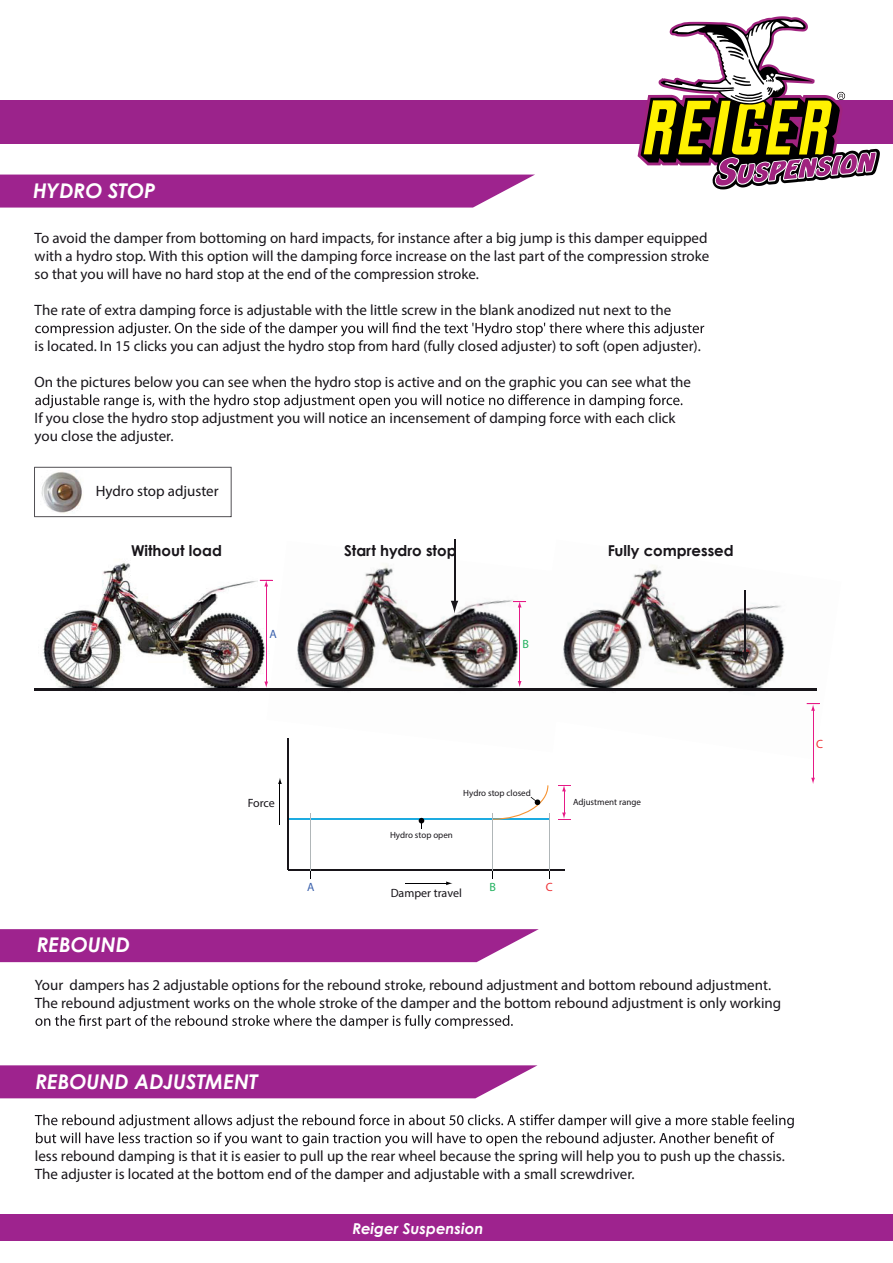
<style>
.page{position:relative;width:893px;height:1263px;background:#fff}
.page>*{position:absolute;margin:0;border:0;box-sizing:border-box;transform-origin:0 0}
.t1{font:italic 700 20.25px "Century Gothic";color:#fff}
.t2{font:15px/18px "Myriad Pro";color:#18151a}
.t3{font:700 15px "Century Gothic";color:#18151a}
.t4{font:italic 700 15px "Century Gothic";color:#fff}
.t5{font:12px "Myriad Pro";color:#18151a}
.t6{font:700 12px "Myriad Pro";color:#ee3035}
.t7{font:700 12px "Myriad Pro";color:#3a60ac}
.t8{font:700 12px "Myriad Pro";color:#21b15e}
.t9{font:9px "Myriad Pro";color:#18151a}
</style>
<div class="page">
<img style="left:34px;top:563px;width:233px;height:129px">
<img style="left:267px;top:541px;width:255px;height:211px">
<img style="left:563px;top:565px;width:257px;height:140px">
<hr style="left:35px;top:688px;width:782px;height:3px;background:#18151a">
<hr style="left:745px;top:590px;width:1px;height:64px;background:#18151a">
<svg style="left:742px;top:652px;width:7px;height:12px"></svg>
<hr style="left:454px;top:539px;width:1px;height:64px;background:#18151a">
<svg style="left:451px;top:601px;width:7px;height:12px"></svg>
<hr style="left:266px;top:585px;width:1px;height:98px;background:#e61a86">
<svg style="left:264px;top:682px;width:4px;height:6px"></svg>
<svg style="left:260px;top:580px;width:13px;height:6px"></svg>
<hr style="left:519px;top:606px;width:1px;height:76px;background:#e61a86">
<svg style="left:518px;top:681px;width:3px;height:6px"></svg>
<svg style="left:513px;top:601px;width:13px;height:6px"></svg>
<hr style="left:813px;top:709px;width:1px;height:70px;background:#e61a86">
<svg style="left:811px;top:778px;width:4px;height:6px"></svg>
<svg style="left:807px;top:703px;width:12px;height:8px"></svg>
<svg style="left:34px;top:467px;width:197px;height:50px"></svg>
<svg style="left:35px;top:322px;width:669px;height:14px"></svg>
<svg style="left:35px;top:394px;width:647px;height:14px"></svg>
<img style="left:41px;top:471px;width:42px;height:42px">
<hr style="left:288px;top:738px;width:1px;height:132px;background:#18151a">
<hr style="left:288px;top:869px;width:276px;height:1px;background:#18151a">
<hr style="left:405px;top:883px;width:42px;height:1px;background:#000002">
<svg style="left:446px;top:881px;width:7px;height:4px"></svg>
<hr style="left:280px;top:783px;width:1px;height:42px;background:#000002">
<svg style="left:278px;top:778px;width:4px;height:6px"></svg>
<hr style="left:289px;top:818px;width:260px;height:2px;background:#1dabe1">
<svg style="left:419px;top:818px;width:5px;height:11px"></svg>
<svg style="left:494px;top:785px;width:54px;height:35px"></svg>
<svg style="left:558px;top:785px;width:12px;height:35px"></svg>
<hr style="left:311px;top:813px;width:1px;height:57px;background:#b0b6b8">
<hr style="left:493px;top:813px;width:1px;height:57px;background:#b0b6b8">
<hr style="left:549px;top:813px;width:1px;height:57px;background:#b0b6b8">
<div style="left:0;top:101px;width:893px;height:43px;background:#9b238b"></div>
<svg style="left:638px;top:16px;width:242px;height:173px"></svg>
<div style="left:0;top:1214px;width:893px;height:27px;background:#9e238e"></div>
<svg style="left:0;top:175px;width:534px;height:33px;background:#a43295"></svg>
<svg style="left:35px;top:1015px;width:478px;height:14px"></svg>
<svg style="left:35px;top:1114px;width:759px;height:32px"></svg>
<svg style="left:0;top:929px;width:539px;height:33px;background:#a33094"></svg>
<svg style="left:0;top:1065px;width:537px;height:33px;background:#a43195"></svg>
<h1 class="t1" style="left:33px;top:175px;width:124px">HYDRO STOP</h1>
<p class="t2" style="left:35px;top:229px;width:676px;text-align:justify">To avoid the damper from bottoming on hard impacts, for instance after a big jump is this damper equipped with a hydro stop. With this option will the damping force increase on the last part of the compression stroke so that you will have no hard stop at the end of the compression stroke.</p>
<p class="t2" style="left:35px;top:301px;width:638px">The rate of extra damping force is adjustable with the little screw in the blank anodized nut next to the</p>
<p class="t2" style="left:35px;top:337px;width:668px">is located. In 15 clicks you can adjust the hydro stop from hard (fully closed adjuster) to soft (open adjuster).</p>
<p class="t2" style="left:35px;top:373px;width:658px">On the pictures below you can see when the hydro stop is active and on the graphic you can see what the</p>
<p class="t2" style="left:35px;top:409px;width:642px">If you close the hydro stop adjustment you will notice an incensement of damping force with each click you close the adjuster.</p>
<p class="t2" style="left:96px;top:482px;width:125px">Hydro stop adjuster</p>
<p class="t3" style="left:131px;top:539px;width:92px">Without load</p>
<p class="t3" style="left:344px;top:539px;width:114px">Start hydro stop</p>
<p class="t3" style="left:608px;top:539px;width:127px">Fully compressed</p>
<p class="t7" style="left:270px;top:626px;width:9px">A</p>
<p class="t8" style="left:522px;top:636px;width:8px">B</p>
<h1 class="t1" style="left:37px;top:930px;width:95px">REBOUND</h1>
<p class="t5" style="left:248px;top:796px;width:29px">Force</p>
<p class="t9" style="left:463px;top:787px;width:69px">Hydro stop closed</p>
<p class="t9" style="left:390px;top:830px;width:64px">Hydro stop open</p>
<p class="t7" style="left:307px;top:879px;width:9px">A</p>
<p class="t8" style="left:489px;top:879px;width:8px">B</p>
<p class="t6" style="left:546px;top:879px;width:8px">C</p>
<p class="t5" style="left:391px;top:886px;width:73px">Damper travel</p>
<p class="t9" style="left:573px;top:796px;width:69px">Adjustment range</p>
<p class="t2" style="left:35px;top:975px;width:748px">Your dampers has 2 adjustable options for the rebound stroke, rebound adjustment and bottom rebound adjustment.<br>The rebound adjustment works on the whole stroke of the damper and the bottom rebound adjustment is only working</p>
<h1 class="t1" style="left:36px;top:1066px;width:223px">REBOUND ADJUSTMENT</h1>
<p class="t2" style="left:35px;top:1147px;width:751px">less rebound damping is that it is easier to pull up the rear wheel because the spring will help you to push up the chassis.<br>The adjuster is located at the bottom end of the damper and adjustable with a small screwdriver.</p>
<p class="t4" style="left:352px;top:1217px;width:133px">Reiger Suspension</p>
<p class="t6" style="left:816px;top:736px;width:8px">C</p>
</div>
